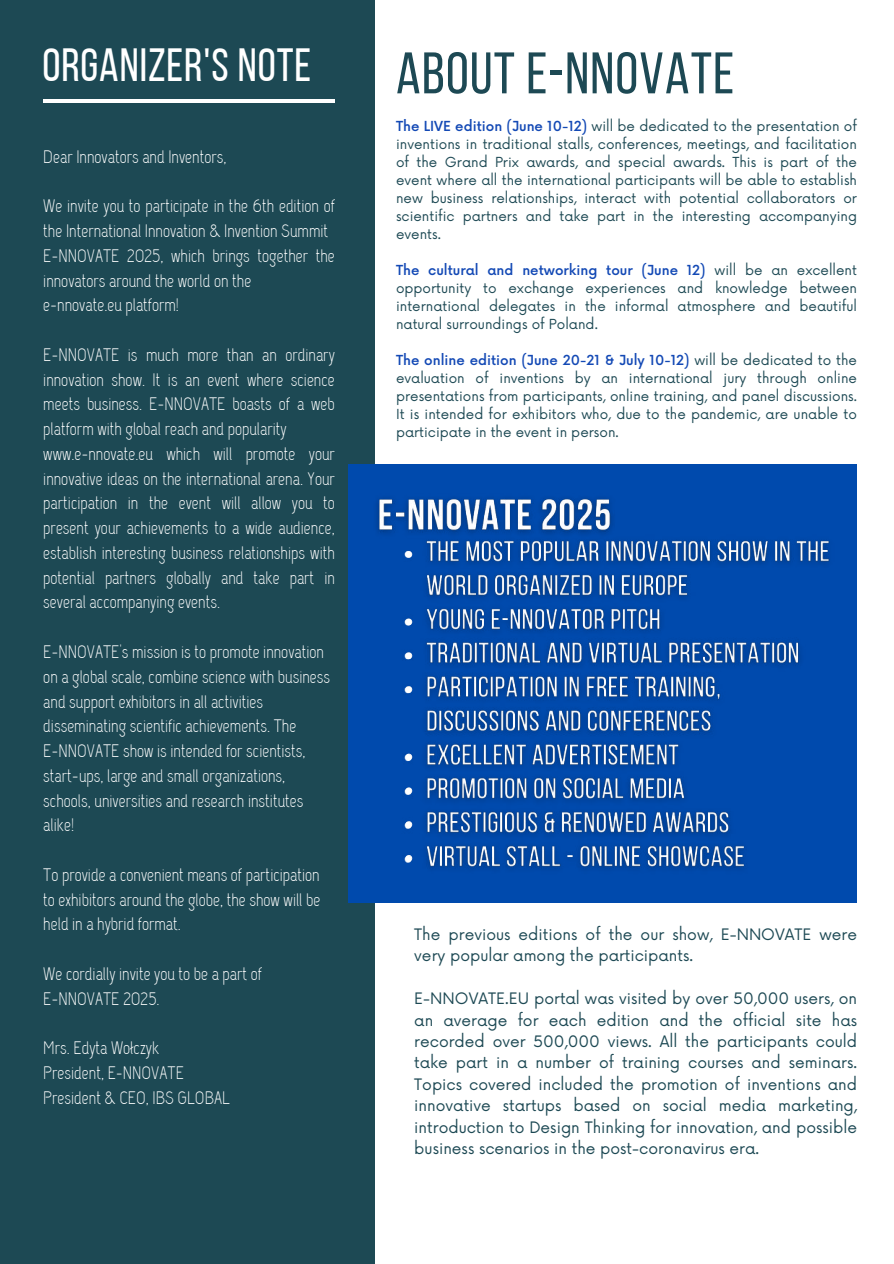
<style>
.page{position:relative;width:894px;height:1264px;background:#fff}
.page>*{position:absolute;margin:0;border:0;box-sizing:border-box;transform-origin:0 0}
.t1{font:58.5px "Bebas Neue";letter-spacing:.02em;color:#1d4954}
.t2{font:46.5px "Bebas Neue";letter-spacing:.02em;color:#fff}
.t3{font:18px/24.8px "Capsuula";color:#fff}
.t4{font:15.45px/21.3px "Now";color:#1d4954}
.t5{font:13.5px/18px "Now";color:#1d4954;text-align:justify}
.s1{font-weight:500;color:#1349b5}
</style>
<div class="page">
<div style="left:0;top:0;width:374px;height:1263px;background:#1d4954"></div>
<hr style="left:43px;top:99px;width:292px;height:4px;background:#fff">
<div style="left:348px;top:465px;width:508px;height:437px;background:#004aad"></div>
<img style="left:376px;top:498px;width:454px;height:371px">
<h2 class="t2" style="left:42px;top:46px;width:270px">ORGANIZER'S NOTE</h2>
<p class="t3" style="left:43px;top:144px;width:185px">Dear Innovators and Inventors,</p>
<p class="t3" style="left:43px;top:194px;width:293px">We invite you to participate in the 6th edition of the International Innovation &amp; Invention Summit E-NNOVATE 2025, which brings together the innovators around the world on the<br>e-nnovate.eu platform!</p>
<p class="t3" style="left:43px;top:342px;width:293px">E-NNOVATE is much more than an ordinary innovation show. It is an event where science meets business. E-NNOVATE boasts of a web platform with global reach and popularity www.e-nnovate.eu which will promote your innovative ideas on the international arena. Your participation in the event will allow you to present your achievements to a wide audience, establish interesting business relationships with potential partners globally and take part in several accompanying events.</p>
<p class="t3" style="left:43px;top:639px;width:288px">E-NNOVATE's mission is to promote innovation on a global scale, combine science with business and support exhibitors in all activities disseminating scientific achievements. The E-NNOVATE show is intended for scientists, start-ups, large and small organizations, schools, universities and research institutes alike!</p>
<p class="t3" style="left:43px;top:862px;width:278px;text-align:justify">To provide a convenient means of participation to exhibitors around the globe, the show will be held in a hybrid format.</p>
<p class="t3" style="left:43px;top:961px;width:220px">We cordially invite you to be a part of<br>E-NNOVATE 2025.</p>
<p class="t3" style="left:43px;top:1035px;width:188px">Mrs. Edyta Wołczyk<br>President, E-NNOVATE<br>President &amp; CEO, IBS GLOBAL</p>
<h1 class="t1" style="left:396px;top:49px;width:339px">ABOUT E-NNOVATE</h1>
<p class="t5" style="left:396px;top:118px;width:462px"><span class="s1">The LIVE edition (June 10-12)</span> will be dedicated to the presentation of inventions in traditional stalls, conferences, meetings, and facilitation of the Grand Prix awards, and special awards. This is part of the event where all the international participants will be able to establish new business relationships, interact with potential collaborators or scientific partners and take part in the interesting accompanying events.</p>
<p class="t5" style="left:396px;top:262px;width:462px"><span class="s1">The cultural and networking tour (June 12)</span> will be an excellent opportunity to exchange experiences and knowledge between international delegates in the informal atmosphere and beautiful natural surroundings of Poland.</p>
<p class="t5" style="left:396px;top:352px;width:462px"><span class="s1">The online edition (June 20-21 &amp; July 10-12)</span> will be dedicated to the evaluation of inventions by an international jury through online presentations from participants, online training, and panel discussions.<br>It is intended for exhibitors who, due to the pandemic, are unable to participate in the event in person.</p>
<p class="t4" style="left:414px;top:924px;width:444px">The previous editions of the our show, E-NNOVATE were very popular among the participants.</p>
<p class="t4" style="left:414px;top:988px;width:444px;text-align:justify">E-NNOVATE.EU portal was visited by over 50,000 users, on an average for each edition and the official site has recorded over 500,000 views. All the participants could take part in a number of training courses and seminars.<br>Topics covered included the promotion of inventions and innovative startups based on social media marketing, introduction to Design Thinking for innovation, and possible business scenarios in the post-coronavirus era.</p>
</div>
